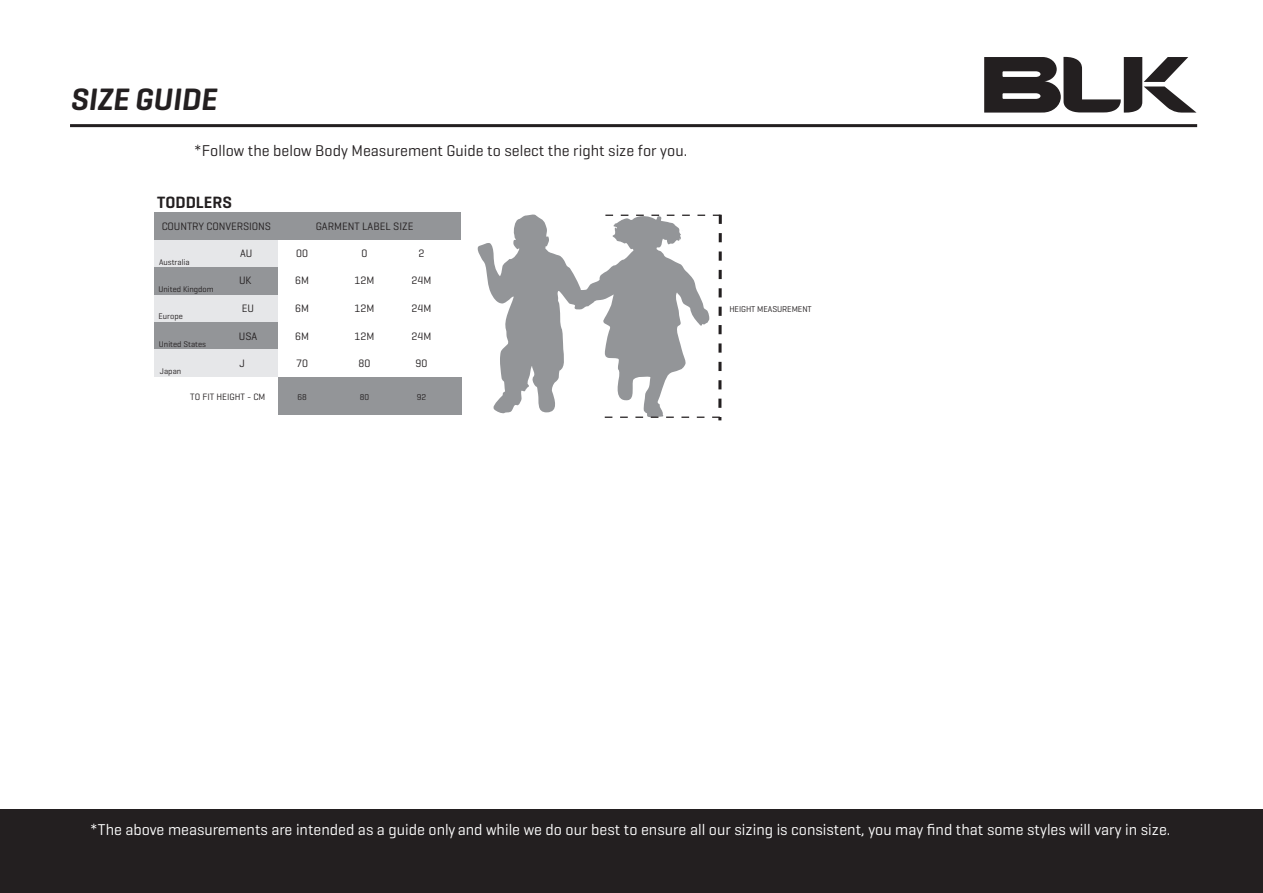
<style>
.page{position:relative;width:1263px;height:893px;background:#fff}
.page>*{position:absolute;margin:0;border:0;box-sizing:border-box;transform-origin:0 0}
.t1{font:italic 600 31.5px "Geogrotesque";color:#231f20}
.t2{font:600 16.65px "Geogrotesque";color:#231f20}
.t3{font:15.9px "Geogrotesque";color:#fff}
.t4{font:15.9px "Geogrotesque";color:#231f20}
.t5{font:10.95px "Geogrotesque";color:#231f20}
.t6{font:9.45px "Geogrotesque";color:#231f20}
.t7{font:8.7px "Geogrotesque";letter-spacing:-.01em;color:#231f20}
.t8{font:8.4px "Geogrotesque";color:#231f20}
</style>
<div class="page">
<div style="left:1px;top:810px;width:1262px;height:83px;background:#231f20"></div>
<hr style="left:70px;top:124px;width:1127px;height:3px;background:#231f20">
<svg style="left:984px;top:57px;width:212px;height:56px"></svg>
<div style="left:155px;top:267px;width:123px;height:27px;background:#939598"></div>
<div style="left:155px;top:240px;width:123px;height:27px;background:#e6e7e9"></div>
<div style="left:155px;top:212px;width:306px;height:28px;background:#939598"></div>
<div style="left:155px;top:295px;width:123px;height:28px;background:#e6e7e9"></div>
<div style="left:155px;top:322px;width:123px;height:28px;background:#939598"></div>
<div style="left:155px;top:350px;width:123px;height:27px;background:#e6e7e9"></div>
<div style="left:278px;top:377px;width:183px;height:38px;background:#939598"></div>
<svg style="left:477px;top:214px;width:229px;height:200px"></svg>
<svg style="left:598px;top:215px;width:124px;height:205px"></svg>
<h1 class="t1" style="left:70px;top:80px;width:148px">SIZE GUIDE</h1>
<p class="t4" style="left:194px;top:141px;width:495px">*Follow the below Body Measurement Guide to select the right size for you.</p>
<p class="t2" style="left:157px;top:192px;width:76px">TODDLERS</p>
<p class="t5" style="left:162px;top:220px;width:111px">COUNTRY CONVERSIONS</p>
<p class="t5" style="left:316px;top:220px;width:99px">GARMENT LABEL SIZE</p>
<p class="t8" style="left:159px;top:257px;width:32px">Australia</p>
<p class="t8" style="left:158px;top:284px;width:57px">United Kingdom</p>
<p class="t8" style="left:158px;top:311px;width:26px">Europe</p>
<p class="t8" style="left:159px;top:339px;width:49px">United States</p>
<p class="t5" style="left:240px;top:246px;width:14px">AU</p>
<p class="t5" style="left:239px;top:273px;width:14px">UK</p>
<p class="t5" style="left:242px;top:301px;width:14px">EU</p>
<p class="t5" style="left:239px;top:329px;width:20px">USA</p>
<p class="t5" style="left:296px;top:246px;width:13px">00</p>
<p class="t5" style="left:361px;top:246px;width:7px">0</p>
<p class="t5" style="left:418px;top:246px;width:7px">2</p>
<p class="t5" style="left:295px;top:273px;width:15px">6M</p>
<p class="t5" style="left:354px;top:273px;width:21px">12M</p>
<p class="t5" style="left:411px;top:273px;width:21px">24M</p>
<p class="t5" style="left:295px;top:301px;width:15px">6M</p>
<p class="t5" style="left:354px;top:301px;width:21px">12M</p>
<p class="t5" style="left:411px;top:301px;width:21px">24M</p>
<p class="t5" style="left:295px;top:329px;width:15px">6M</p>
<p class="t5" style="left:354px;top:329px;width:21px">12M</p>
<p class="t5" style="left:411px;top:329px;width:21px">24M</p>
<p class="t8" style="left:160px;top:366px;width:23px">Japan</p>
<p class="t5" style="left:296px;top:356px;width:13px">70</p>
<p class="t5" style="left:358px;top:356px;width:13px">80</p>
<p class="t5" style="left:415px;top:356px;width:13px">90</p>
<p class="t5" style="left:240px;top:356px;width:7px">J</p>
<p class="t6" style="left:190px;top:391px;width:77px">TO FIT HEIGHT - CM</p>
<p class="t7" style="left:297px;top:392px;width:11px">68</p>
<p class="t7" style="left:360px;top:392px;width:11px">80</p>
<p class="t7" style="left:417px;top:392px;width:11px">92</p>
<p class="t7" style="left:729px;top:303px;width:84px">HEIGHT MEASUREMENT</p>
<p class="t3" style="left:90px;top:820px;width:1082px">*The above measurements are intended as a guide only and while we do our best to ensure all our sizing is consistent, you may find that some styles will vary in size.</p>
</div>
